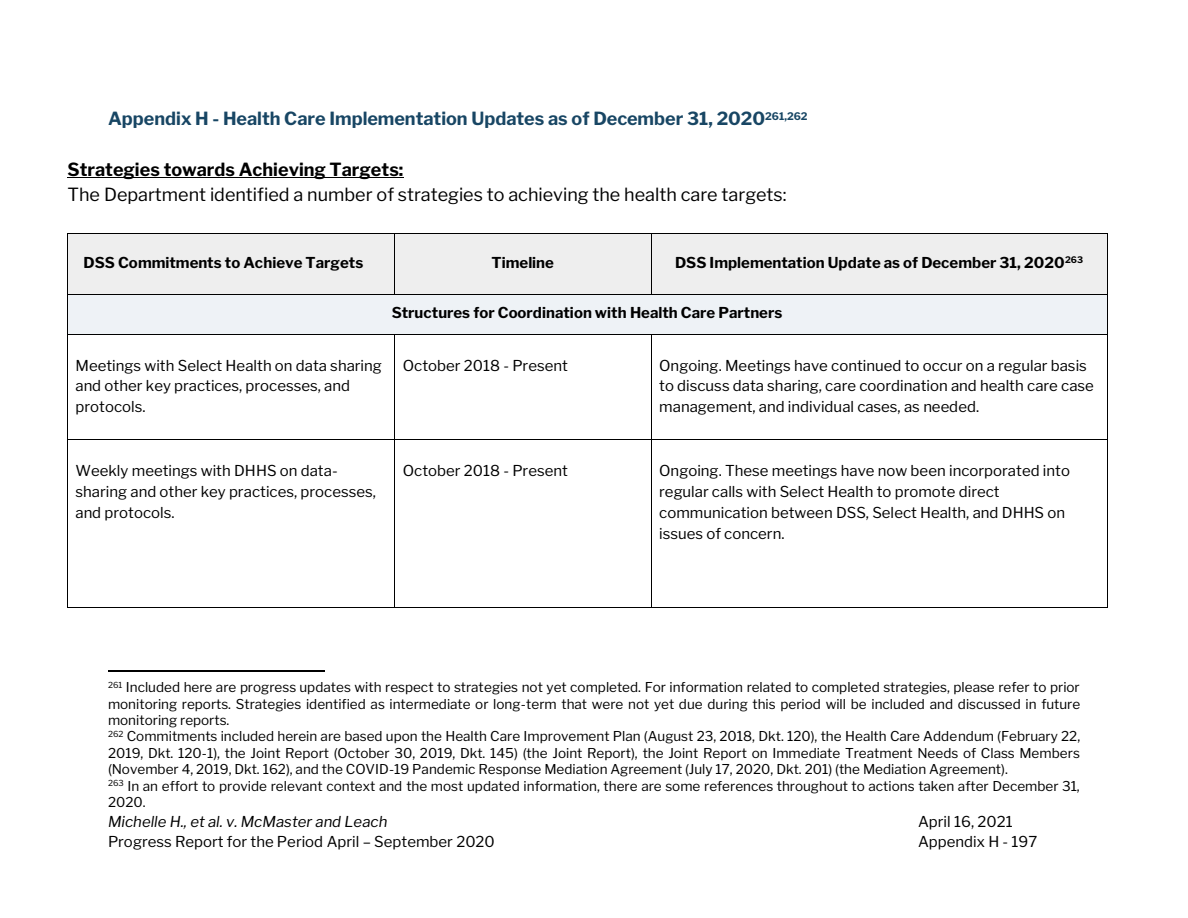
<style>
.page{position:relative;width:1188px;height:918px;background:#fff}
.page>*{position:absolute;margin:0;border:0;box-sizing:border-box;transform-origin:0 0}
.t1{font:18px "Libre Franklin";color:#000}
.t2{font:700 18px "Libre Franklin";color:#184664}
.t3{font:700 18px "Libre Franklin";color:#000}
.t4{font:15px/21px "Libre Franklin";color:#000}
.t5{font:700 15px "Libre Franklin";color:#000}
.t6{font:italic 15px "Libre Franklin";color:#000}
.t7{font:13.5px/16.4px "Libre Franklin";color:#000}
</style>
<div class="page">
<hr style="left:68px;top:177px;width:336px;height:1px;background:#000">
<div style="left:68px;top:234px;width:326px;height:60px;background:#eee"></div>
<div style="left:395px;top:234px;width:256px;height:60px;background:#eee"></div>
<div style="left:652px;top:234px;width:455px;height:60px;background:#eee"></div>
<hr style="left:68px;top:233px;width:326px;height:1px;background:#000">
<hr style="left:395px;top:233px;width:256px;height:1px;background:#000">
<hr style="left:652px;top:233px;width:455px;height:1px;background:#000">
<hr style="left:67px;top:234px;width:1px;height:60px;background:#000">
<hr style="left:394px;top:234px;width:1px;height:60px;background:#000">
<hr style="left:651px;top:234px;width:1px;height:60px;background:#000">
<hr style="left:1107px;top:234px;width:1px;height:60px;background:#000">
<div style="left:68px;top:294px;width:1039px;height:40px;background:#eef2f6"></div>
<hr style="left:68px;top:294px;width:326px;height:1px;background:#000">
<hr style="left:395px;top:294px;width:256px;height:1px;background:#000">
<hr style="left:652px;top:294px;width:455px;height:1px;background:#000">
<hr style="left:67px;top:294px;width:1px;height:40px;background:#000">
<hr style="left:1107px;top:294px;width:1px;height:40px;background:#000">
<hr style="left:68px;top:334px;width:326px;height:1px;background:#000">
<hr style="left:395px;top:334px;width:256px;height:1px;background:#000">
<hr style="left:652px;top:334px;width:455px;height:1px;background:#000">
<hr style="left:67px;top:335px;width:1px;height:105px;background:#000">
<hr style="left:394px;top:335px;width:1px;height:105px;background:#000">
<hr style="left:651px;top:335px;width:1px;height:105px;background:#000">
<hr style="left:1107px;top:335px;width:1px;height:105px;background:#000">
<hr style="left:68px;top:440px;width:326px;height:1px;background:#000">
<hr style="left:395px;top:440px;width:256px;height:1px;background:#000">
<hr style="left:652px;top:440px;width:455px;height:1px;background:#000">
<hr style="left:67px;top:440px;width:1px;height:168px;background:#000">
<hr style="left:68px;top:608px;width:326px;height:1px;background:#000">
<hr style="left:394px;top:440px;width:1px;height:168px;background:#000">
<hr style="left:395px;top:608px;width:256px;height:1px;background:#000">
<hr style="left:651px;top:440px;width:1px;height:168px;background:#000">
<hr style="left:652px;top:608px;width:455px;height:1px;background:#000">
<hr style="left:1107px;top:440px;width:1px;height:168px;background:#000">
<hr style="left:108px;top:671px;width:216px;height:1px;background:#000">
<h1 class="t2" style="left:108px;top:108px;width:701px">Appendix H - Health Care Implementation Updates as of December 31, 2020<sup>261,262</sup></h1>
<h1 class="t3" style="left:68px;top:158px;width:337px">Strategies towards Achieving Targets:</h1>
<h1 class="t1" style="left:68px;top:183px;width:721px">The Department identified a number of strategies to achieving the health care targets:</h1>
<p class="t5" style="left:84px;top:254px;width:281px">DSS Commitments to Achieve Targets</p>
<p class="t5" style="left:492px;top:254px;width:64px">Timeline</p>
<p class="t5" style="left:675px;top:254px;width:409px">DSS Implementation Update as of December 31, 2020<sup>263</sup></p>
<p class="t5" style="left:392px;top:304px;width:392px">Structures for Coordination with Health Care Partners</p>
<p class="t4" style="left:76px;top:355px;width:308px">Meetings with Select Health on data sharing and other key practices, processes, and protocols.</p>
<p class="t4" style="left:403px;top:355px;width:167px">October 2018 - Present</p>
<p class="t4" style="left:659px;top:355px;width:436px">Ongoing. Meetings have continued to occur on a regular basis to discuss data sharing, care coordination and health care case management, and individual cases, as needed.</p>
<p class="t4" style="left:76px;top:460px;width:302px">Weekly meetings with DHHS on data&shy;sharing and other key practices, processes, and protocols.</p>
<p class="t4" style="left:403px;top:460px;width:167px">October 2018 - Present</p>
<p class="t4" style="left:659px;top:460px;width:412px">Ongoing. These meetings have now been incorporated into regular calls with Select Health to promote direct communication between DSS, Select Health, and DHHS on issues of concern.</p>
<p class="t7" style="left:108px;top:679px;width:974px"><sup>261</sup> Included here are progress updates with respect to strategies not yet completed. For information related to completed strategies, please refer to prior monitoring reports. Strategies identified as intermediate or long-term that were not yet due during this period will be included and discussed in future monitoring reports.<br><sup>262</sup> Commitments included herein are based upon the Health Care Improvement Plan (August 23, 2018, Dkt. 120), the Health Care Addendum (February 22, 2019, Dkt. 120-1), the Joint Report (October 30, 2019, Dkt. 145) (the Joint Report), the Joint Report on Immediate Treatment Needs of Class Members (November 4, 2019, Dkt. 162), and the COVID-19 Pandemic Response Mediation Agreement (July 17, 2020, Dkt. 201) (the Mediation Agreement).<br><sup>263</sup> In an effort to provide relevant context and the most updated information, there are some references throughout to actions taken after December 31, 2020.</p>
<p class="t6" style="left:108px;top:813px;width:281px">Michelle H., et al. v. McMaster and Leach</p>
<p class="t4" style="left:918px;top:812px;width:96px">April 16, 2021</p>
<p class="t4" style="left:108px;top:831px;width:388px">Progress Report for the Period April – September 2020</p>
<p class="t4" style="left:918px;top:831px;width:121px">Appendix H - 197</p>
</div>
